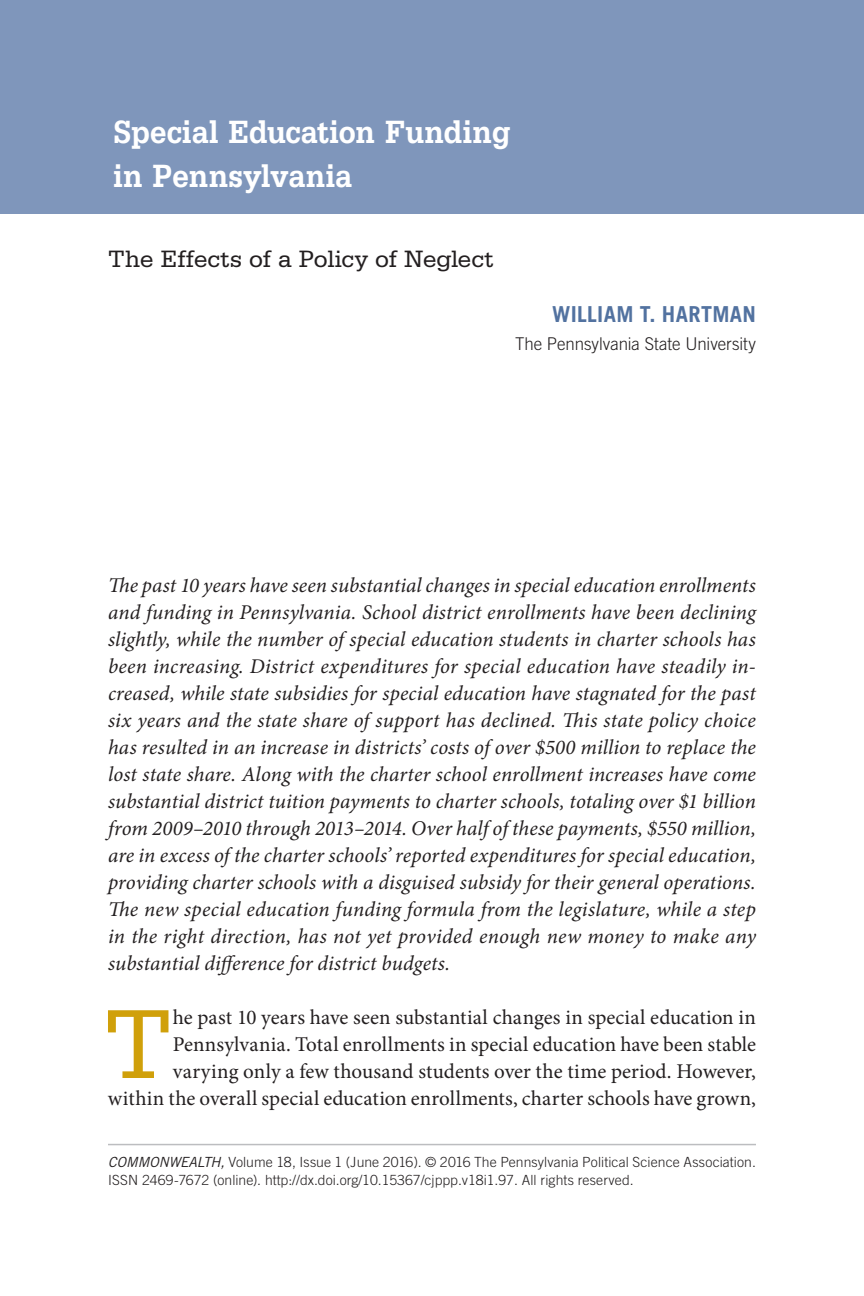
<style>
.page{position:relative;width:864px;height:1296px;background:#fff}
.page>*{position:absolute;margin:0;border:0;box-sizing:border-box;transform-origin:0 0}
.t1{font:103.6px "Serifa Std";color:#d0a00a}
.t2{font:700 34px/44px "Serifa Std";letter-spacing:-.01em;color:#fff;scale:.9 1}
.t3{font:25px "Serifa Std";letter-spacing:-.005em;color:#231f20}
.t4{font:700 22px "Trade Gothic LT Std";letter-spacing:.015em;color:#5272a0}
.t5{font:italic 21px/27px "Minion Pro";letter-spacing:.005em;color:#231f20;text-align:justify}
.t6{font:21px/27px "Minion Pro";letter-spacing:.005em;color:#231f20;text-align:right}
.t7{font:300 17.6px "Trade Gothic LT Std";color:#231f20;scale:.96 1}
.Copyright_and_DOI{font:300 14px/18px "Trade Gothic LT Std";letter-spacing:.005em;color:#231f20}
.s1{font-weight:400;font-style:italic}
</style>
<div class="page">
<div style="left:0;top:0;width:864px;height:214px;background:#7f96bb"></div>
<hr style="left:108px;top:1144px;width:648px;height:1px;background:#bcbdc0">
<h1 class="t2" style="left:113px;top:110px;width:443px">Special Education Funding in Pennsylvania</h1>
<h2 class="t3" style="left:108px;top:245px;width:387px">The Effects of a Policy of Neglect</h2>
<h3 class="t4" style="left:552px;top:301px;width:205px">WILLIAM T. HARTMAN</h3>
<h3 class="t7" style="left:515px;top:333px;width:252px">The Pennsylvania State University</h3>
<p class="t5" style="left:108px;top:572px;width:650px">The past 10 years have seen substantial changes in special education enrollments and funding in Pennsylvania. School district enrollments have been declining slightly, while the number of special education students in charter schools has been increasing. District expenditures for special education have steadily in&shy;creased, while state subsidies for special education have stagnated for the past six years and the state share of support has declined. This state policy choice has resulted in an increase in districts’ costs of over $500 million to replace the lost state share. Along with the charter school enrollment increases have come substantial district tuition payments to charter schools, totaling over $1 billion from 2009–2010 through 2013–2014. Over half of these payments, $550 million, are in excess of the charter schools’ reported expenditures for special education, providing charter schools with a disguised subsidy for their general operations.<br>The new special education funding formula from the legislature, while a step in the right direction, has not yet provided enough new money to make any substantial difference for district budgets.</p>
<p class="t1" style="left:104px;top:987px;width:71px">T</p>
<p class="t6" style="left:108px;top:1004px;width:650px">he past 10 years have seen substantial changes in special education in Pennsylvania. Total enrollments in special education have been stable varying only a few thousand students over the time period. However,<br>within the overall special education enrollments, charter schools have grown,</p>
<p class="Copyright_and_DOI" style="left:108px;top:1153px;width:649px"><span class="s1">COMMONWEALTH,</span> Volume 18, Issue 1 (June 2016). © 2016 The Pennsylvania Political Science Association.<br>ISSN 2469-7672 (online). http://dx.doi.org/10.15367/cjppp.v18i1.97. All rights reserved.</p>
</div>
